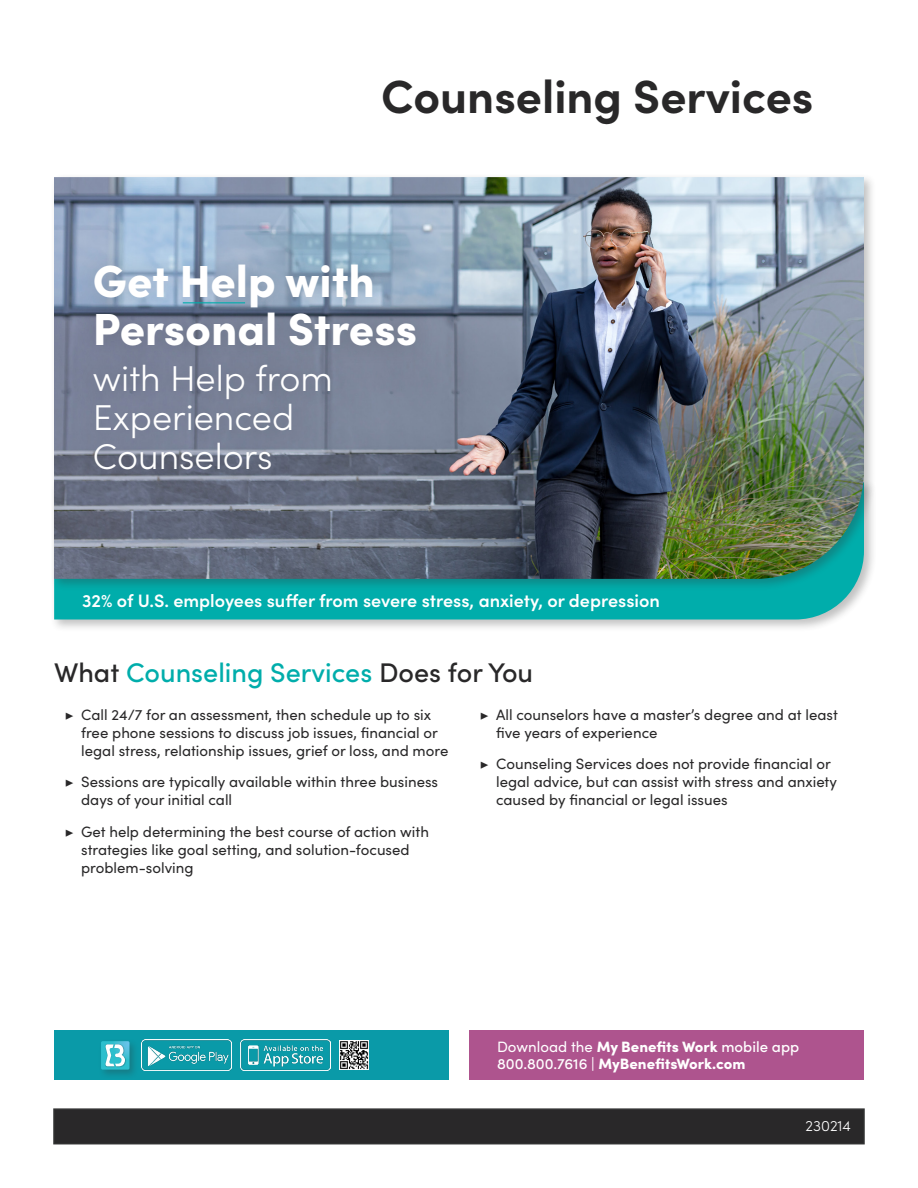
<style>
.page{position:relative;width:918px;height:1188px;background:#fff}
.page>*{position:absolute;margin:0;border:0;box-sizing:border-box;transform-origin:0 0}
.t1{font:700 46.5px "Sofia Pro";color:#292829}
.t2{font:900 45px/48px "Sofia Pro";color:#fff}
.t3{font:300 36px/39px "Sofia Pro";color:#fff}
.t4{font:500 27px "Sofia Pro";color:#00adab}
.t5{font:600 18px "Sofia Pro";color:#fff}
.t6{font:15px/18px "Sofia Pro";color:#292829}
.t7{font:900 15px/16.6px "Sofia Pro";color:#fff}
.t8{font:300 15px "Sofia Pro";color:#fff}
.s1{color:#292829}
.s2{font-family:"Minion Pro"}
.s3{font-weight:400}
.s4{font-weight:500}
</style>
<div class="page">
<div style="left:50px;top:479px;width:827px;height:153px;background:#313232;opacity:.3"></div>
<svg style="left:54px;top:592px;width:810px;height:28px;fill:#00adab"></svg>
<div style="left:51px;top:174px;width:826px;height:418px;background:#313232;opacity:.3"></div>
<img style="left:54px;top:177px;width:810px;height:402px">
<div style="left:73px;top:244px;width:364px;height:248px;background:#000;opacity:.2"></div>
<div style="left:180px;top:299px;width:77px;height:17px;background:#313232;opacity:.3"></div>
<hr style="left:183px;top:302px;width:62px;height:1px;background:#00adab">
<div style="left:53px;top:1108px;width:812px;height:36px;background:#292829;border:2px solid #313232"></div>
<div style="left:54px;top:1030px;width:395px;height:50px;background:#0a9aa8"></div>
<div style="left:469px;top:1030px;width:395px;height:50px;background:#ae548e"></div>
<img style="left:142px;top:1040px;width:90px;height:30px">
<img style="left:240px;top:1040px;width:91px;height:30px">
<img style="left:339px;top:1041px;width:29px;height:29px">
<div style="left:98px;top:1038px;width:42px;height:42px;background:#313232;opacity:.3"></div>
<svg style="left:101px;top:1041px;width:28px;height:29px"></svg>
<h1 class="t1" style="left:381px;top:60px;width:434px">Counseling Services</h1>
<h2 class="t2" style="left:93px;top:253px;width:326px">Get Help with<br>Personal Stress</h2>
<h3 class="t3" style="left:93px;top:357px;width:241px">with Help from<br>Experienced<br>Counselors</h3>
<p class="t5" style="left:82px;top:587px;width:579px">32% of U.S. employees suffer from severe stress, anxiety, or depression</p>
<h3 class="t4" style="left:54px;top:653px;width:481px"><span class="s1">What</span> Counseling Services <span class="s1">Does for You</span></h3>
<p class="t6" style="left:496px;top:705px;width:343px;text-indent:-16px"><span class="s2">▶</span> All counselors have a master’s degree and at least five years of experience</p>
<p class="t6" style="left:496px;top:754px;width:342px;text-indent:-16px"><span class="s2">▶</span> Counseling Services does not provide financial or legal advice, but can assist with stress and anxiety caused by financial or legal issues</p>
<p class="t6" style="left:81px;top:705px;width:369px;text-indent:-16px"><span class="s2">▶</span> Call 24/7 for an assessment, then schedule up to six free phone sessions to discuss job issues, financial or legal stress, relationship issues, grief or loss, and more</p>
<p class="t6" style="left:81px;top:772px;width:358px;text-indent:-16px"><span class="s2">▶</span> Sessions are typically available within three business days of your initial call</p>
<p class="t6" style="left:81px;top:822px;width:349px;text-indent:-16px"><span class="s2">▶</span> Get help determining the best course of action with strategies like goal setting, and solution-focused problem-solving</p>
<p class="t7" style="left:497px;top:1037px;width:304px"><span class="s3">Download the</span> My Benefits Work <span class="s4">mobile app<br>800.800.7616 |</span> MyBenefitsWork.com</p>
<p class="t8" style="left:806px;top:1115px;width:47px">230214</p>
</div>
